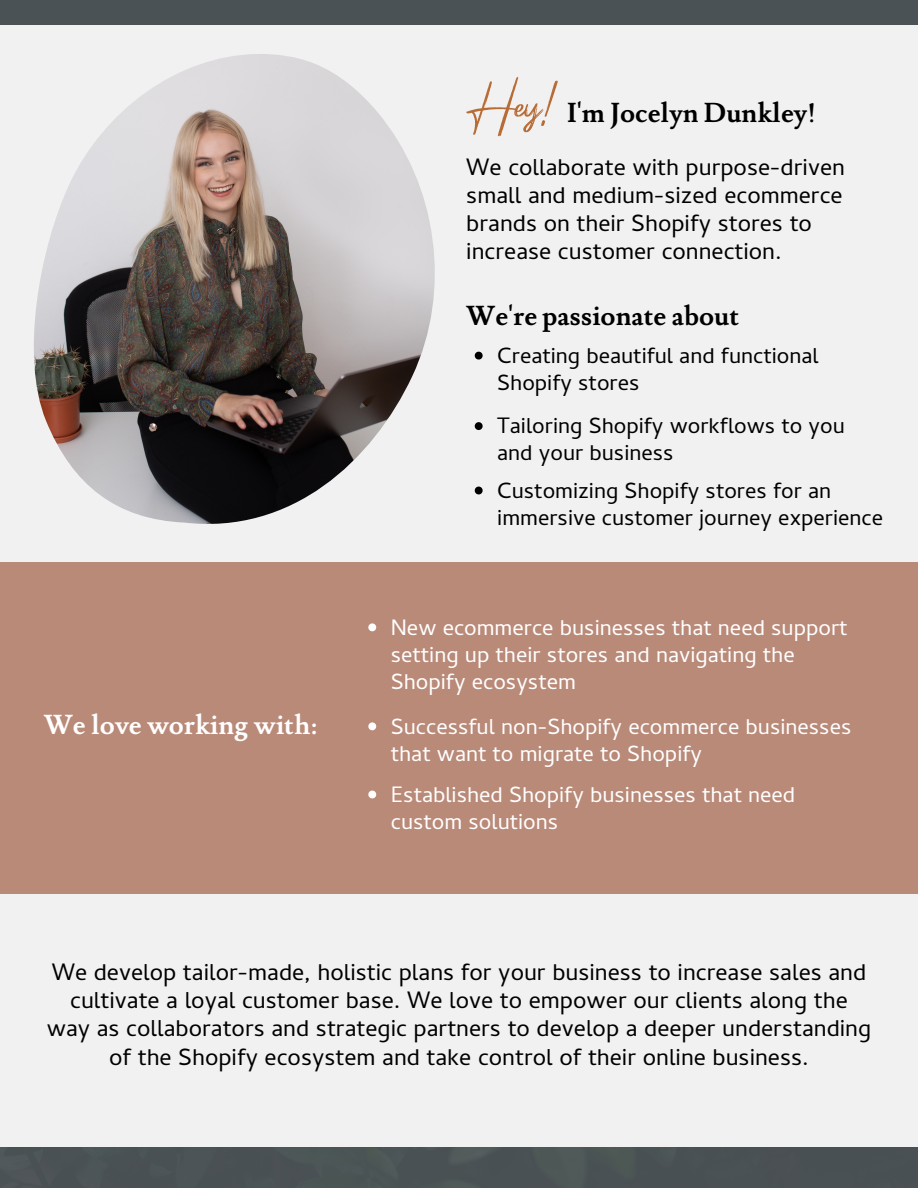
<style>
.page{position:relative;width:918px;height:1188px;background:#fff}
.page>*{position:absolute;margin:0;border:0;box-sizing:border-box;transform-origin:0 0}
.t1{font:54px "Hellotropica";color:#b76b35}
.t2{font:700 27px "Lusitana";color:#000}
.t3{font:700 27px "Lusitana";color:#fff}
.t4{font:24px/28.2px "Cambay";color:#000}
.t5{font:22.5px/27px "Cambay";color:#fff}
.t6{font:22.5px/27px "Cambay";color:#000}
</style>
<div class="page">
<div style="left:0;top:563px;width:918px;height:331px;background:#ba8a79"></div>
<div style="left:0;top:25px;width:918px;height:537px;background:#f1f1f1"></div>
<img style="left:34px;top:54px;width:401px;height:470px">
<div style="left:0;top:894px;width:918px;height:253px;background:#f1f1f1"></div>
<svg style="left:475px;top:352px;width:8px;height:8px"></svg>
<svg style="left:368px;top:623px;width:8px;height:8px"></svg>
<div style="left:0;top:0;width:918px;height:25px;background:#4b5256"></div>
<div style="left:0;top:1147px;width:918px;height:41px;background:#4b5256"></div>
<svg style="left:475px;top:422px;width:8px;height:8px"></svg>
<svg style="left:475px;top:487px;width:8px;height:7px"></svg>
<svg style="left:368px;top:722px;width:8px;height:8px"></svg>
<svg style="left:368px;top:791px;width:8px;height:7px"></svg>
<p class="t1" style="left:466px;top:72px;width:91px">Hey!</p>
<p class="t4" style="left:466px;top:152px;width:380px">We collaborate with purpose-driven small and medium-sized ecommerce brands on their Shopify stores to increase customer connection.</p>
<p class="t2" style="left:567px;top:96px;width:250px">I'm Jocelyn Dunkley!</p>
<p class="t2" style="left:466px;top:300px;width:274px">We're passionate about</p>
<p class="t6" style="left:497px;top:342px;width:323px">Creating beautiful and functional<br>Shopify stores</p>
<p class="t6" style="left:497px;top:412px;width:349px">Tailoring Shopify workflows to you and your business</p>
<p class="t6" style="left:497px;top:477px;width:387px">Customizing Shopify stores for an immersive customer journey experience</p>
<p class="t3" style="left:44px;top:709px;width:275px">We love working with:</p>
<p class="t5" style="left:391px;top:613px;width:458px">New ecommerce businesses that need support setting up their stores and navigating the<br>Shopify ecosystem</p>
<p class="t5" style="left:391px;top:712px;width:462px">Successful non-Shopify ecommerce businesses that want to migrate to Shopify</p>
<p class="t5" style="left:391px;top:781px;width:406px">Established Shopify businesses that need custom solutions</p>
<p class="t4" style="left:47px;top:958px;width:826px;text-align:center">We develop tailor-made, holistic plans for your business to increase sales and cultivate a loyal customer base. We love to empower our clients along the way as collaborators and strategic partners to develop a deeper understanding of the Shopify ecosystem and take control of their online business.</p>
</div>
